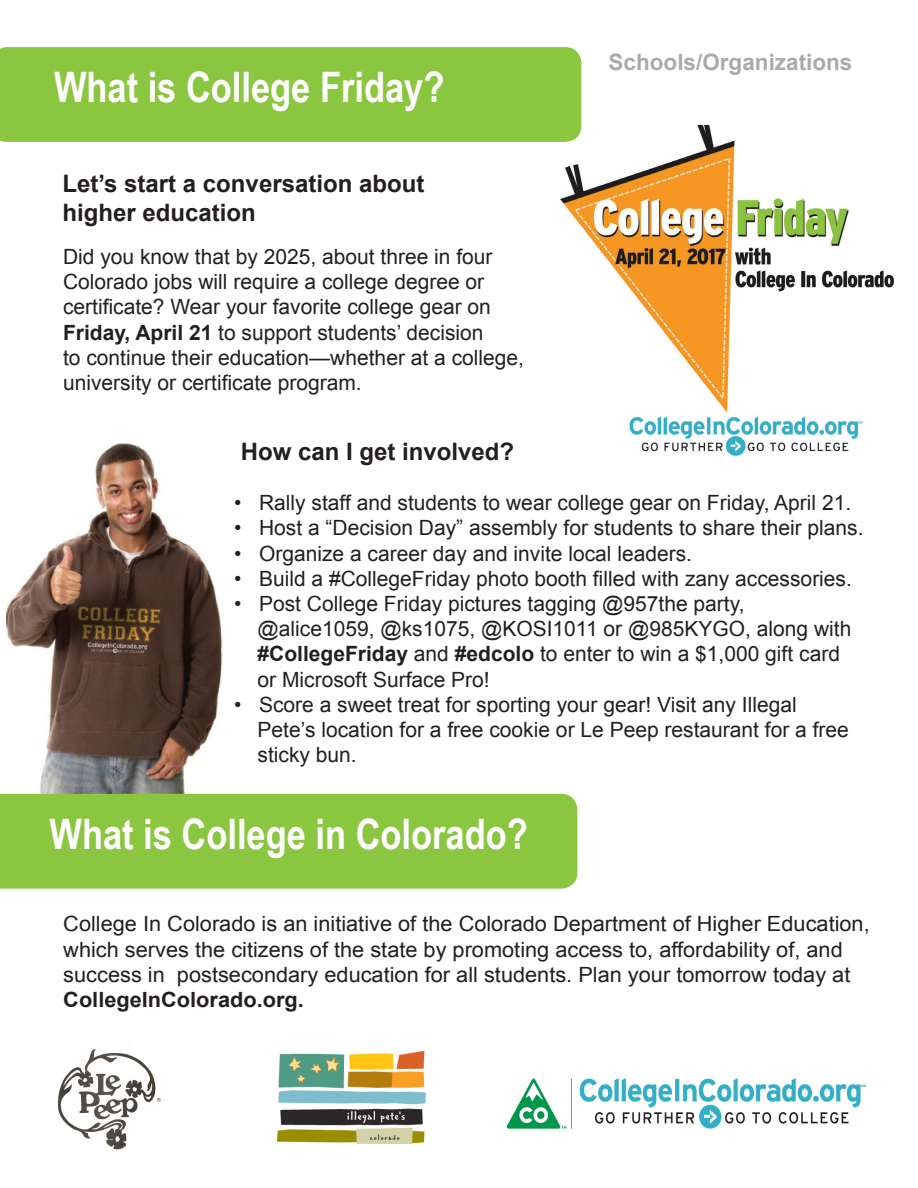
<style>
.page{position:relative;width:918px;height:1188px;background:#fff}
.page>*{position:absolute;margin:0;border:0;box-sizing:border-box;transform-origin:0 0}
.t1{font:700 42px "Arial Narrow";color:#fff}
.t2{font:700 24px "Arial";color:#231f20}
.t3{font:700 22.5px "Arial";color:#aaaba9}
.t4{font:21px "Arial";color:#231f20}
.t5{font:21px/25.2px "Arial";color:#231f20;scale:1.04 1}
.s1{font-weight:700}
</style>
<div class="page">
<img style="left:7px;top:443px;width:217px;height:351px">
<img style="left:560px;top:125px;width:334px;height:331px">
<div style="left:0;top:47px;width:581px;height:95px;background:#8bc640"></div>
<div style="left:0;top:794px;width:577px;height:95px;background:#8bc640"></div>
<img style="left:278px;top:1052px;width:148px;height:91px">
<div style="left:1px;top:449px;width:46px;height:44px;background:#fff"></div>
<img style="left:57px;top:1043px;width:104px;height:107px">
<img style="left:506px;top:1078px;width:360px;height:51px">
<p class="t1" style="left:54px;top:56px;width:392px">What is College Friday?</p>
<p class="t2" style="left:62px;top:167px;width:363px">Let’s start a conversation about</p>
<p class="t2" style="left:62px;top:196px;width:195px">higher education</p>
<p class="t4" style="left:63px;top:243px;width:431px">Did you know that by 2025, about three in four</p>
<p class="t4" style="left:63px;top:268px;width:423px">Colorado jobs will require a college degree or</p>
<p class="t4" style="left:63px;top:293px;width:429px">certificate? Wear your favorite college gear on</p>
<p class="t4" style="left:63px;top:318px;width:422px"><span class="s1">Friday, April 21</span> to support students’ decision</p>
<p class="t4" style="left:63px;top:344px;width:463px">to continue their education—whether at a college,</p>
<p class="t4" style="left:63px;top:369px;width:300px">university or certificate program.</p>
<p class="t3" style="left:609px;top:47px;width:245px">Schools/Organizations</p>
<p class="t2" style="left:241px;top:435px;width:275px">How can I get involved?</p>
<p class="t4" style="left:234px;top:489px;width:619px">• Rally staff and students to wear college gear on Friday, April 21.</p>
<p class="t4" style="left:234px;top:514px;width:631px">• Host a “Decision Day” assembly for students to share their plans.</p>
<p class="t4" style="left:234px;top:539px;width:459px">• Organize a career day and invite local leaders.</p>
<p class="t4" style="left:234px;top:565px;width:619px">• Build a #CollegeFriday photo booth filled with zany accessories.</p>
<p class="t4" style="left:234px;top:590px;width:512px">• Post College Friday pictures tagging @957the party,</p>
<p class="t4" style="left:258px;top:615px;width:595px">@alice1059, @ks1075, @KOSI1011 or @985KYGO, along with</p>
<p class="t4" style="left:258px;top:640px;width:584px"><span class="s1">#CollegeFriday</span> and <span class="s1">#edcolo</span> to enter to win a $1,000 gift card</p>
<p class="t4" style="left:258px;top:665px;width:234px">or Microsoft Surface Pro!</p>
<p class="t4" style="left:234px;top:691px;width:564px">• Score a sweet treat for sporting your gear! Visit any Illegal</p>
<p class="t4" style="left:258px;top:716px;width:593px">Pete’s location for a free cookie or Le Peep restaurant for a free</p>
<p class="t4" style="left:258px;top:741px;width:101px">sticky bun.</p>
<p class="t1" style="left:50px;top:802px;width:480px">What is College in Colorado?</p>
<p class="t5" style="left:63px;top:912px;width:777px">College In Colorado is an initiative of the Colorado Department of Higher Education, which serves the citizens of the state by promoting access to, affordability of, and success in postsecondary education for all students. Plan your tomorrow today at <span class="s1">CollegeInColorado.org.</span></p>
</div>
